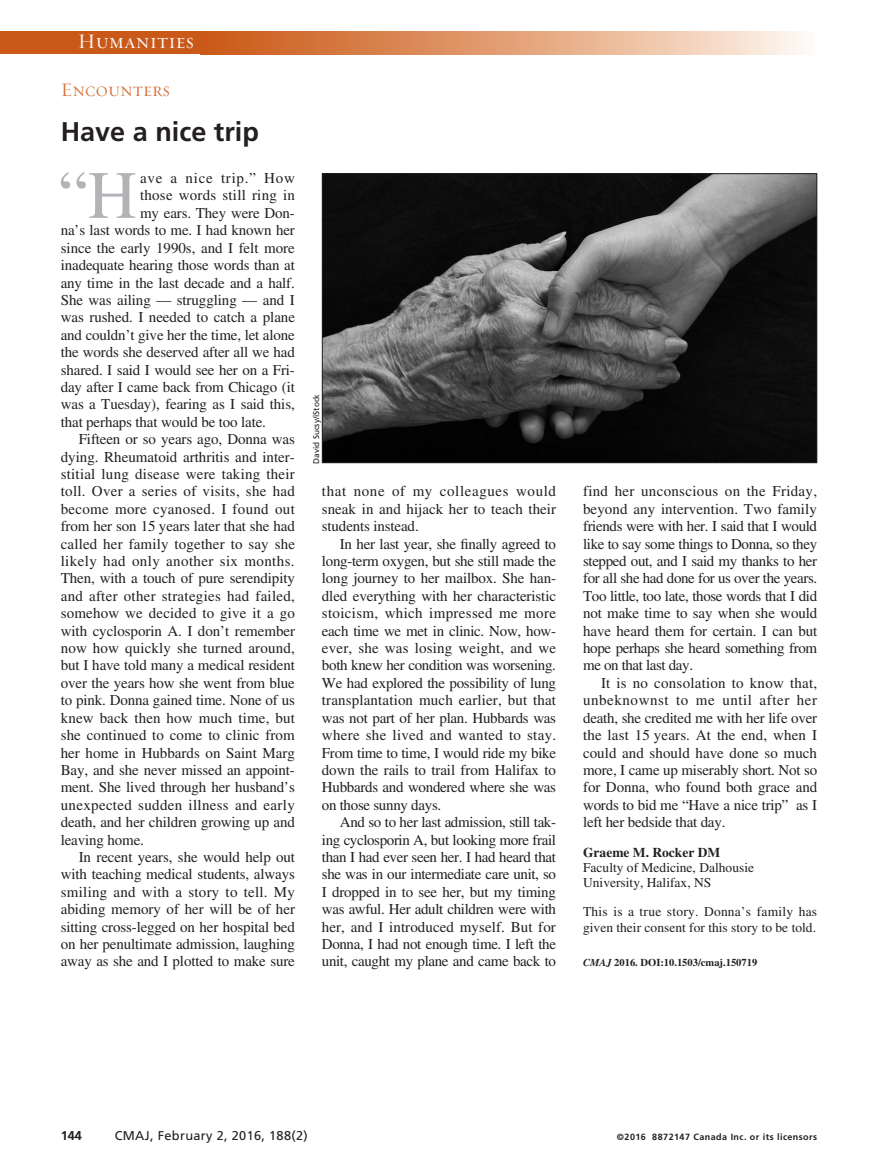
<style>
.page{position:relative;width:878px;height:1175px;background:#fff}
.page>*{position:absolute;margin:0;border:0;box-sizing:border-box;transform-origin:0 0}
.DC-Quote{font:67.5px "Times LT Std";color:#b2b3b7}
.Article_title{font:700 27px "Frutiger LT Std";color:#231f20}
.t1{font:21px "Requiem Display HTF Small Caps";letter-spacing:.005em;color:#fff}
.Article_subtype{font:19.5px "Requiem Display HTF Small Caps";color:#d3753c}
.DC-Quote-2{font:15px/17.4px "Times LT Std";letter-spacing:-.01em;color:#231f20;text-align:justify}
.DC-Quote-3{font:15px "Times LT Std";letter-spacing:.015em;color:#231f20}
.DC-Quote-4{font:15px "Times LT Std";letter-spacing:.05em;color:#231f20}
.Editor_note{font:13.5px/16.5px "Times LT Std";color:#231f20}
.Contrib_small{font:13.5px/15px "Times LT Std";color:#231f20}
.t2{font:12.75px "Frutiger LT Std";letter-spacing:.025em;color:#231f20}
.t3{font:700 12.75px "Frutiger LT Std";color:#231f20}
.Editor_note-2{font:700 10.5px "Times LT Std";color:#231f20}
.t4{font:700 9px "Frutiger LT Std";letter-spacing:.05em;color:#231f20}
.PC{font:8.25px "Frutiger LT Std";color:#231f20}
.s1{font-weight:700}
.s2{font-style:italic}
</style>
<div class="page">
<div style="left:200px;top:32px;width:617px;height:22px;background:linear-gradient(to right,#c9530d,#fef5eb)"></div>
<div style="left:0;top:32px;width:207px;height:22px;background:#ca5919"></div>
<img style="left:324px;top:175px;width:491px;height:286px">
<div style="left:322px;top:173px;width:495px;height:290px;border:1px solid #231f20"></div>
<h3 class="t1" style="left:78px;top:29px;width:118px">Humanities</h3>
<p class="Article_subtype" style="left:61px;top:78px;width:111px">Encounters</p>
<p class="Article_title" style="left:61px;top:116px;width:200px">Have a nice trip</p>
<p class="DC-Quote" style="left:58px;top:157px;width:80px">“H</p>
<p class="DC-Quote-4" style="left:140px;top:170px;width:156px">ave a nice trip.” How</p>
<p class="DC-Quote-3" style="left:140px;top:187px;width:156px">those words still ring in</p>
<p class="DC-Quote-2" style="left:140px;top:204px;width:156px">my ears. They were Don-</p>
<p class="DC-Quote-2" style="left:61px;top:221px;width:236px">na’s last words to me. I had known her</p>
<p class="DC-Quote-2" style="left:61px;top:239px;width:235px">since the early 1990s, and I felt more</p>
<p class="DC-Quote-2" style="left:61px;top:256px;width:235px">inadequate hearing those words than at</p>
<p class="DC-Quote-2" style="left:61px;top:274px;width:235px">any time in the last decade and a half.</p>
<p class="DC-Quote-2" style="left:61px;top:291px;width:235px">She was ailing — struggling — and I</p>
<p class="DC-Quote-2" style="left:61px;top:308px;width:236px">was rushed. I needed to catch a plane</p>
<p class="DC-Quote-2" style="left:61px;top:326px;width:235px">and couldn’t give her the time, let alone</p>
<p class="DC-Quote-2" style="left:61px;top:343px;width:236px">the words she deserved after all we had</p>
<p class="DC-Quote-2" style="left:61px;top:361px;width:236px">shared. I said I would see her on a Fri-</p>
<p class="DC-Quote-2" style="left:61px;top:378px;width:236px">day after I came back from Chicago (it</p>
<p class="DC-Quote-2" style="left:61px;top:395px;width:235px">was a Tuesday), fearing as I said this,</p>
<p class="DC-Quote-2" style="left:61px;top:413px;width:207px">that perhaps that would be too late.</p>
<p class="DC-Quote-2" style="left:61px;top:430px;width:236px;text-indent:18px">Fifteen or so years ago, Donna was dying. Rheumatoid arthritis and inter&shy;stitial lung disease were taking their toll. Over a series of visits, she had become more cyanosed. I found out from her son 15 years later that she had called her family together to say she likely had only another six months.<br>Then, with a touch of pure serendipity and after other strategies had failed, somehow we decided to give it a go with cyclosporin A. I don’t remember now how quickly she turned around, but I have told many a medical resident over the years how she went from blue to pink. Donna gained time. None of us knew back then how much time, but she continued to come to clinic from her home in Hubbards on Saint Marg Bay, and she never missed an appoint&shy;ment. She lived through her husband’s unexpected sudden illness and early death, and her children growing up and leaving home.</p>
<p class="DC-Quote-2" style="left:61px;top:848px;width:236px;text-indent:18px">In recent years, she would help out with teaching medical students, always smiling and with a story to tell. My abiding memory of her will be of her sitting cross-legged on her hospital bed on her penultimate admission, laughing away as she and I plotted to make sure</p>
<p class="PC" style="left:311px;top:464px;width:71px;rotate:-90deg">David Sucsy/iStock</p>
<p class="DC-Quote-2" style="left:322px;top:482px;width:236px">that none of my colleagues would sneak in and hijack her to teach their students instead.</p>
<p class="DC-Quote-2" style="left:322px;top:535px;width:236px;text-indent:18px">In her last year, she finally agreed to long-term oxygen, but she still made the long journey to her mailbox. She han&shy;dled everything with her characteristic stoicism, which impressed me more each time we met in clinic. Now, how&shy;ever, she was losing weight, and we both knew her condition was worsening.<br>We had explored the possibility of lung transplantation much earlier, but that was not part of her plan. Hubbards was where she lived and wanted to stay.<br>From time to time, I would ride my bike down the rails to trail from Halifax to Hubbards and wondered where she was on those sunny days.</p>
<p class="DC-Quote-2" style="left:322px;top:813px;width:236px;text-indent:18px">And so to her last admission, still tak&shy;ing cyclosporin A, but looking more frail than I had ever seen her. I had heard that she was in our intermediate care unit, so I dropped in to see her, but my timing was awful. Her adult children were with her, and I introduced myself. But for Donna, I had not enough time. I left the unit, caught my plane and came back to</p>
<p class="DC-Quote-2" style="left:583px;top:482px;width:236px">find her unconscious on the Friday, beyond any intervention. Two family friends were with her. I said that I would like to say some things to Donna, so they stepped out, and I said my thanks to her for all she had done for us over the years.<br>Too little, too late, those words that I did not make time to say when she would have heard them for certain. I can but hope perhaps she heard something from me on that last day.</p>
<p class="DC-Quote-2" style="left:583px;top:674px;width:236px;text-indent:18px">It is no consolation to know that, unbeknownst to me until after her death, she credited me with her life over the last 15 years. At the end, when I could and should have done so much more, I came up miserably short. Not so for Donna, who found both grace and words to bid me “Have a nice trip” as I left her bedside that day.</p>
<p class="Contrib_small" style="left:583px;top:845px;width:172px"><span class="s1">Graeme M. Rocker DM<br></span>Faculty of Medicine, Dalhousie<br>University, Halifax, NS</p>
<p class="Editor_note" style="left:583px;top:902px;width:235px">This is a true story. Donna’s family has given their consent for this story to be told.</p>
<p class="Editor_note-2" style="left:583px;top:956px;width:176px"><span class="s2">CMAJ</span> 2016. DOI:10.1503/cmaj.150719</p>
<p class="t3" style="left:61px;top:1127px;width:23px">144</p>
<p class="t2" style="left:115px;top:1127px;width:194px">CMAJ, February 2, 2016, 188(2)</p>
<p class="t4" style="left:617px;top:1131px;width:202px">©2016 8872147 Canada Inc. or its licensors</p>
</div>
